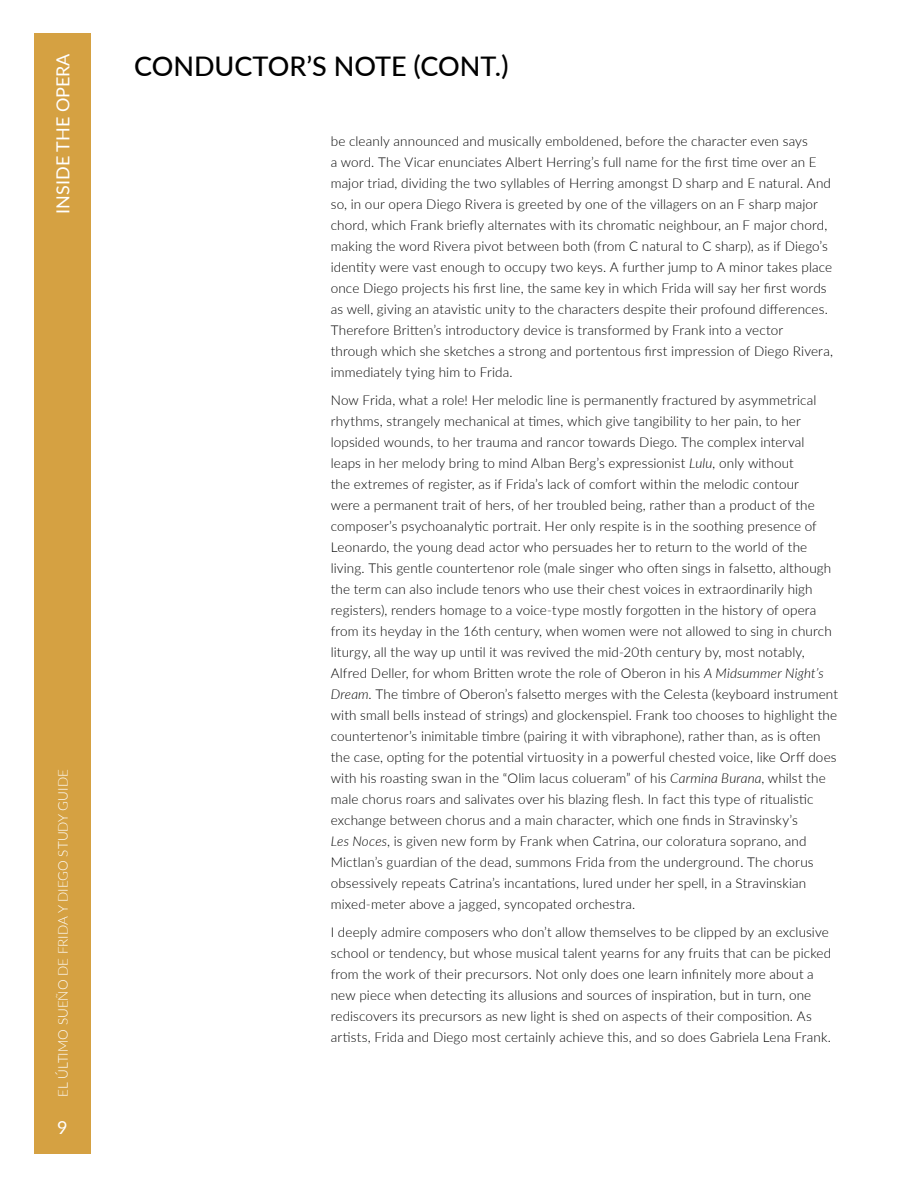
<style>
.page{position:relative;width:918px;height:1188px;background:#fff}
.page>*{position:absolute;margin:0;border:0;box-sizing:border-box;transform-origin:0 0}
.t1{font:500 27px "Lato";color:#000}
.t2{font:18px "Lato";color:#fff}
.t3{font:300 13.5px/21px "Lato";letter-spacing:.01em;color:#000}
.t4{font:300 13.5px "Lato";color:#fff}
.s1{font-style:italic}
</style>
<div class="page">
<div style="left:34px;top:34px;width:57px;height:1120px;background:#d5a142"></div>
<h2 class="t2" style="left:50px;top:214px;width:162px;rotate:-90deg">INSIDE THE OPERA</h2>
<p class="t4" style="left:53px;top:1097px;width:329px;rotate:-90deg">EL ÚLTIMO SUEÑO DE FRIDA Y DIEGO STUDY GUIDE</p>
<h2 class="t2" style="left:57px;top:1115px;width:12px">9</h2>
<h1 class="t1" style="left:134px;top:46px;width:376px">CONDUCTOR’S NOTE (CONT.)</h1>
<p class="t3" style="left:331px;top:130px;width:504px">be cleanly announced and musically emboldened, before the character even says<br>a word. The Vicar enunciates Albert Herring’s full name for the first time over an E major triad, dividing the two syllables of Herring amongst D sharp and E natural. And so, in our opera Diego Rivera is greeted by one of the villagers on an F sharp major chord, which Frank briefly alternates with its chromatic neighbour, an F major chord, making the word Rivera pivot between both (from C natural to C sharp), as if Diego’s identity were vast enough to occupy two keys. A further jump to A minor takes place once Diego projects his first line, the same key in which Frida will say her first words as well, giving an atavistic unity to the characters despite their profound differences.<br>Therefore Britten’s introductory device is transformed by Frank into a vector through which she sketches a strong and portentous first impression of Diego Rivera, immediately tying him to Frida.</p>
<p class="t3" style="left:331px;top:389px;width:509px">Now Frida, what a role! Her melodic line is permanently fractured by asymmetrical rhythms, strangely mechanical at times, which give tangibility to her pain, to her lopsided wounds, to her trauma and rancor towards Diego. The complex interval leaps in her melody bring to mind Alban Berg’s expressionist <span class="s1">Lulu,</span> only without<br>the extremes of register, as if Frida’s lack of comfort within the melodic contour<br>were a permanent trait of hers, of her troubled being, rather than a product of the composer’s psychoanalytic portrait. Her only respite is in the soothing presence of Leonardo, the young dead actor who persuades her to return to the world of the living. This gentle countertenor role (male singer who often sings in falsetto, although the term can also include tenors who use their chest voices in extraordinarily high registers), renders homage to a voice-type mostly forgotten in the history of opera from its heyday in the 16th century, when women were not allowed to sing in church liturgy, all the way up until it was revived the mid-20th century by, most notably, Alfred Deller, for whom Britten wrote the role of Oberon in his <span class="s1">A Midsummer Night’s Dream</span>. The timbre of Oberon’s falsetto merges with the Celesta (keyboard instrument with small bells instead of strings) and glockenspiel. Frank too chooses to highlight the countertenor’s inimitable timbre (pairing it with vibraphone), rather than, as is often the case, opting for the potential virtuosity in a powerful chested voice, like Orff does with his roasting swan in the “Olim lacus colueram” of his <span class="s1">Carmina Burana</span>, whilst the male chorus roars and salivates over his blazing flesh. In fact this type of ritualistic exchange between chorus and a main character, which one finds in Stravinsky’s<br><span class="s1">Les Noces</span>, is given new form by Frank when Catrina, our coloratura soprano, and Mictlan’s guardian of the dead, summons Frida from the underground. The chorus obsessively repeats Catrina’s incantations, lured under her spell, in a Stravinskian mixed-meter above a jagged, syncopated orchestra.</p>
<p class="t3" style="left:331px;top:921px;width:502px">I deeply admire composers who don’t allow themselves to be clipped by an exclusive school or tendency, but whose musical talent yearns for any fruits that can be picked from the work of their precursors. Not only does one learn infinitely more about a new piece when detecting its allusions and sources of inspiration, but in turn, one rediscovers its precursors as new light is shed on aspects of their composition. As artists, Frida and Diego most certainly achieve this, and so does Gabriela Lena Frank.</p>
</div>
